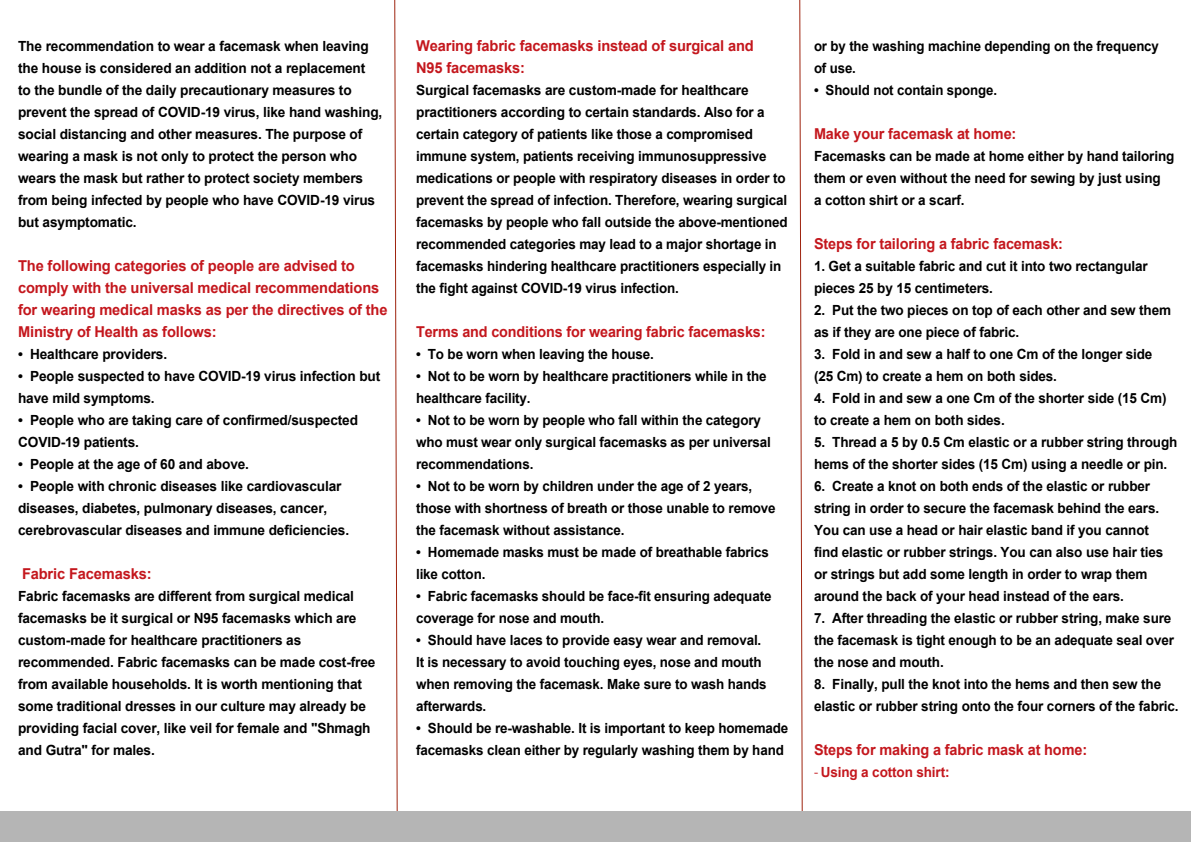
<style>
.page{position:relative;width:1191px;height:842px;background:#fff}
.page>*{position:absolute;margin:0;border:0;box-sizing:border-box;transform-origin:0 0}
.t1{font:700 15px/22px "Arial";letter-spacing:-.01em;color:#c4171d}
.t2{font:700 15px "Arial";letter-spacing:-.01em;color:#c4171d;scale:.96 1}
.t3{font:700 14px/22px "Arial";letter-spacing:-.01em;color:#000}
.t4{font:700 14px/22px "Arial";letter-spacing:-.01em;color:#000;scale:.96 1}
.t5{font:700 14px/22px "Arial";letter-spacing:-.01em;color:#000;scale:.95 1}
.t6{font:700 14px "Arial";letter-spacing:-.01em;color:#c4171d}
.s1{font-family:"Myriad Pro";font-weight:400}
</style>
<div class="page">
<svg style="left:798px;top:0;width:5px;height:812px"></svg>
<svg style="left:394px;top:0;width:4px;height:812px"></svg>
<div style="left:0;top:812px;width:1191px;height:30px;background:#b5b5b5"></div>
<p class="t3" style="left:18px;top:36px;width:366px">The recommendation to wear a facemask when leaving the house is considered an addition not a replacement<br>to the bundle of the daily precautionary measures to prevent the spread of COVID-19 virus, like hand washing, social distancing and other measures. The purpose of wearing a mask is not only to protect the person who wears the mask but rather to protect society members from being infected by people who have COVID-19 virus but asymptomatic.</p>
<p class="t1" style="left:18px;top:255px;width:371px">The following categories of people are advised to comply with the universal medical recommendations for wearing medical masks as per the directives of the Ministry of Health as follows:</p>
<p class="t3" style="left:18px;top:344px;width:151px">• Healthcare providers.</p>
<p class="t3" style="left:18px;top:366px;width:364px">• People suspected to have COVID-19 virus infection but have mild symptoms.</p>
<p class="t3" style="left:18px;top:410px;width:341px">• People who are taking care of confirmed/suspected<br>COVID-19 patients.</p>
<p class="t3" style="left:18px;top:454px;width:232px">• People at the age of 60 and above.</p>
<p class="t3" style="left:18px;top:476px;width:332px">• People with chronic diseases like cardiovascular diseases, diabetes, pulmonary diseases, cancer, cerebrovascular diseases and immune deficiencies.</p>
<p class="t1" style="left:22px;top:563px;width:131px">Fabric Facemasks:</p>
<p class="t3" style="left:18px;top:586px;width:359px">Fabric facemasks are different from surgical medical facemasks be it surgical or N95 facemasks which are custom-made for healthcare practitioners as recommended. Fabric facemasks can be made cost-free from available households. It is worth mentioning that some traditional dresses in our culture may already be providing facial cover, like veil for female and "Shmagh and Gutra" for males.</p>
<p class="t1" style="left:416px;top:35px;width:339px">Wearing fabric facemasks instead of surgical and<br>N95 facemasks:</p>
<p class="t3" style="left:416px;top:80px;width:373px">Surgical facemasks are custom-made for healthcare practitioners according to certain standards. Also for a certain category of patients like those a compromised immune system, patients receiving immunosuppressive medications or people with respiratory diseases in order to prevent the spread of infection. Therefore, wearing surgical facemasks by people who fall outside the above-mentioned recommended categories may lead to a major shortage in facemasks hindering healthcare practitioners especially in the fight against COVID-19 virus infection.</p>
<p class="t2" style="left:416px;top:322px;width:365px">Terms and conditions for wearing fabric facemasks:</p>
<p class="t4" style="left:416px;top:344px;width:249px">• To be worn when leaving the house.</p>
<p class="t4" style="left:416px;top:366px;width:367px">• Not to be worn by healthcare practitioners while in the healthcare facility.</p>
<p class="t4" style="left:416px;top:410px;width:371px">• Not to be worn by people who fall within the category who must wear only surgical facemasks as per universal recommendations.</p>
<p class="t4" style="left:416px;top:476px;width:376px">• Not to be worn by children under the age of 2 years, those with shortness of breath or those unable to remove the facemask without assistance.</p>
<p class="t4" style="left:416px;top:542px;width:369px">• Homemade masks must be made of breathable fabrics like cotton.</p>
<p class="t4" style="left:416px;top:586px;width:372px">• Fabric facemasks should be face-fit ensuring adequate coverage for nose and mouth.</p>
<p class="t4" style="left:416px;top:630px;width:367px">• Should have laces to provide easy wear and removal.<br>It is necessary to avoid touching eyes, nose and mouth when removing the facemask. Make sure to wash hands afterwards.</p>
<p class="t4" style="left:416px;top:718px;width:389px">• Should be re-washable. It is important to keep homemade facemasks clean either by regularly washing them by hand</p>
<p class="t5" style="left:814px;top:36px;width:364px">or by the washing machine depending on the frequency of use.</p>
<p class="t5" style="left:814px;top:80px;width:194px">• Should not contain sponge.</p>
<p class="t1" style="left:814px;top:123px;width:204px">Make your facemask at home:</p>
<p class="t3" style="left:814px;top:146px;width:362px">Facemasks can be made at home either by hand tailoring them or even without the need for sewing by just using<br>a cotton shirt or a scarf.</p>
<p class="t1" style="left:814px;top:233px;width:251px">Steps for tailoring a fabric facemask:</p>
<p class="t3" style="left:814px;top:256px;width:335px">1. Get a suitable fabric and cut it into two rectangular pieces 25 by 15 centimeters.</p>
<p class="t3" style="left:814px;top:300px;width:358px">2. Put the two pieces on top of each other and sew them as if they are one piece of fabric.</p>
<p class="t3" style="left:814px;top:344px;width:340px">3. Fold in and sew a half to one Cm of the longer side (25 Cm) to create a hem on both sides.</p>
<p class="t3" style="left:814px;top:388px;width:354px">4. Fold in and sew a one Cm of the shorter side (15 Cm) to create a hem on both sides.</p>
<p class="t3" style="left:814px;top:432px;width:365px">5. Thread a 5 by 0.5 Cm elastic or a rubber string through hems of the shorter sides (15 Cm) using a needle or pin.</p>
<p class="t3" style="left:814px;top:476px;width:351px">6. Create a knot on both ends of the elastic or rubber string in order to secure the facemask behind the ears.<br>You can use a head or hair elastic band if you cannot find elastic or rubber strings. You can also use hair ties or strings but add some length in order to wrap them around the back of your head instead of the ears.</p>
<p class="t3" style="left:814px;top:608px;width:362px">7. After threading the elastic or rubber string, make sure the facemask is tight enough to be an adequate seal over the nose and mouth.</p>
<p class="t3" style="left:814px;top:674px;width:366px">8. Finally, pull the knot into the hems and then sew the elastic or rubber string onto the four corners of the fabric.</p>
<p class="t1" style="left:814px;top:739px;width:275px">Steps for making a fabric mask at home:</p>
<p class="t6" style="left:814px;top:763px;width:137px"><span class="s1">-</span> Using a cotton shirt:</p>
</div>
